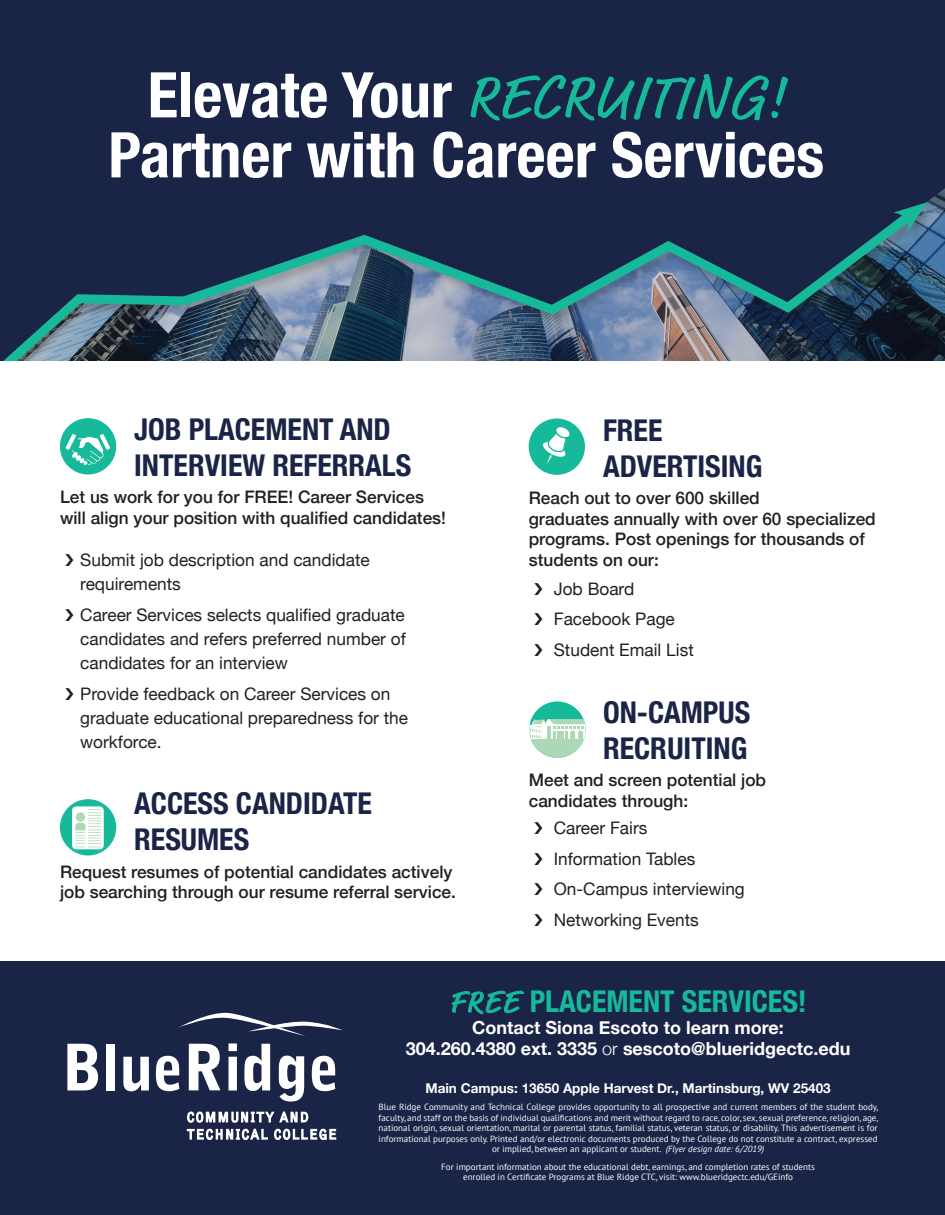
<style>
.page{position:relative;width:945px;height:1215px;background:#fff}
.page>*{position:absolute;margin:0;border:0;box-sizing:border-box;transform-origin:0 0}
.t1{font:700 condensed 63px/60px "Helvetica Neue";color:#fff;text-align:center}
.t2{font:700 condensed 30px/36px "Helvetica Neue";color:#1a2446}
.t3{font:700 condensed 30px "Helvetica Neue";color:#16b999}
.t4{font:700 18px "Helvetica Neue";color:#fff}
.BLUE_TEXT{font:500 17.25px/20.7px "Helvetica Neue";color:#231f20}
.t5{font:17.25px/24px "Helvetica Neue";color:#231f20}
.t6{font:700 13.5px "Helvetica Neue";color:#fff}
.t7{font:9px/10.5px "PT Sans";color:#fff;text-align:center}
.s1{font-family:"Market OT";font-weight:400;font-stretch:normal;color:#16b999}
.s2{font-family:"Market OT";font-weight:400;font-stretch:normal;font-size:31.5px}
.s3{font-weight:300}
.s4{font-style:italic}
</style>
<div class="page">
<div style="left:0;top:0;width:945px;height:357px;background:#1a2446"></div>
<img style="left:930px;top:188px;width:15px;height:173px">
<img style="left:0;top:222px;width:924px;height:139px">
<svg style="left:893px;top:202px;width:34px;height:30px"></svg>
<div style="left:0;top:962px;width:945px;height:253px;background:#1a2446"></div>
<svg style="left:451px;top:990px;width:73px;height:24px"></svg>
<svg style="left:67px;top:1044px;width:31px;height:46px"></svg>
<div style="left:106px;top:1044px;width:9px;height:46px;background:#fff"></div>
<svg style="left:123px;top:1057px;width:26px;height:34px"></svg>
<svg style="left:156px;top:1056px;width:23px;height:35px"></svg>
<svg style="left:186px;top:1043px;width:151px;height:97px"></svg>
<svg style="left:178px;top:1012px;width:164px;height:24px"></svg>
<div style="left:60px;top:799px;width:56px;height:57px;background:#16b999;border-radius:50%"></div>
<div style="left:529px;top:701px;width:57px;height:57px;background:#16b999;border-radius:50%"></div>
<svg style="left:530px;top:739px;width:54px;height:19px"></svg>
<svg style="left:529px;top:719px;width:57px;height:20px"></svg>
<div style="left:529px;top:418px;width:56px;height:57px;background:#16b999;border-radius:50%"></div>
<div style="left:72px;top:806px;width:32px;height:43px;background:#fff;border-radius:4px"></div>
<svg style="left:75px;top:809px;width:27px;height:39px"></svg>
<div style="left:60px;top:418px;width:56px;height:56px;background:#16b999;border-radius:50%"></div>
<svg style="left:65px;top:433px;width:46px;height:33px"></svg>
<svg style="left:541px;top:426px;width:30px;height:46px"></svg>
<p class="t1" style="left:108px;top:61px;width:717px">Elevate Your <span class="s1">RECRUITING!<br></span>Partner with Career Services</p>
<p class="t2" style="left:134px;top:409px;width:279px">JOB PLACEMENT AND<br>INTERVIEW REFERRALS</p>
<p class="BLUE_TEXT" style="left:60px;top:485px;width:388px">Let us work for you for FREE! Career Services will align your position with qualified candidates!</p>
<p class="t5" style="left:80px;top:549px;width:291px">Submit job description and candidate requirements</p>
<p class="t5" style="left:80px;top:604px;width:327px;text-align:justify">Career Services selects qualified graduate candidates and refers preferred number of candidates for an interview</p>
<p class="t5" style="left:80px;top:682px;width:329px">Provide feedback on Career Services on graduate educational preparedness for the workforce.</p>
<p class="t2" style="left:134px;top:784px;width:239px">ACCESS CANDIDATE<br>RESUMES</p>
<p class="BLUE_TEXT" style="left:60px;top:860px;width:398px">Request resumes of potential candidates actively job searching through our resume referral service.</p>
<p class="t2" style="left:603px;top:410px;width:161px">FREE<br>ADVERTISING</p>
<p class="BLUE_TEXT" style="left:529px;top:486px;width:349px">Reach out to over 600 skilled<br>graduates annually with over 60 specialized programs. Post openings for thousands of students on our:</p>
<p class="t5" style="left:554px;top:577px;width:82px">Job Board</p>
<p class="t5" style="left:554px;top:608px;width:123px">Facebook Page</p>
<p class="t5" style="left:554px;top:639px;width:141px">Student Email List</p>
<p class="t2" style="left:603px;top:692px;width:149px">ON-CAMPUS<br>RECRUITING</p>
<p class="BLUE_TEXT" style="left:529px;top:768px;width:239px">Meet and screen potential job candidates through:</p>
<p class="t5" style="left:554px;top:817px;width:95px">Career Fairs</p>
<p class="t5" style="left:554px;top:848px;width:143px">Information Tables</p>
<p class="t5" style="left:554px;top:878px;width:193px">On-Campus interviewing</p>
<p class="t5" style="left:554px;top:909px;width:147px">Networking Events</p>
<p class="t3" style="left:450px;top:976px;width:359px"><span class="s2">FREE</span> PLACEMENT SERVICES!</p>
<p class="t4" style="left:472px;top:1013px;width:313px">Contact Siona Escoto to learn more:</p>
<p class="t4" style="left:406px;top:1035px;width:446px">304.260.4380 ext. 3335 <span class="s3">or</span> sescoto@blueridgectc.edu</p>
<p class="t6" style="left:426px;top:1078px;width:407px">Main Campus: 13650 Apple Harvest Dr., Martinsburg, WV 25403</p>
<p class="t7" style="left:379px;top:1102px;width:501px">Blue Ridge Community and Technical College provides opportunity to all prospective and current members of the student body, faculty, and staff on the basis of individual qualifications and merit without regard to race, color, sex, sexual preference, religion, age, national origin, sexual orientation, marital or parental status, familial status, veteran status, or disability. This advertisement is for informational purposes only. Printed and/or electronic documents produced by the College do not constitute a contract, expressed or implied, between an applicant or student. <span class="s4">(Flyer design date: 6/2019)</span></p>
<p class="t7" style="left:441px;top:1161px;width:375px">For important information about the educational debt, earnings, and completion rates of students enrolled in Certificate Programs at Blue Ridge CTC, visit: www.blueridgectc.edu/GEinfo</p>
</div>
